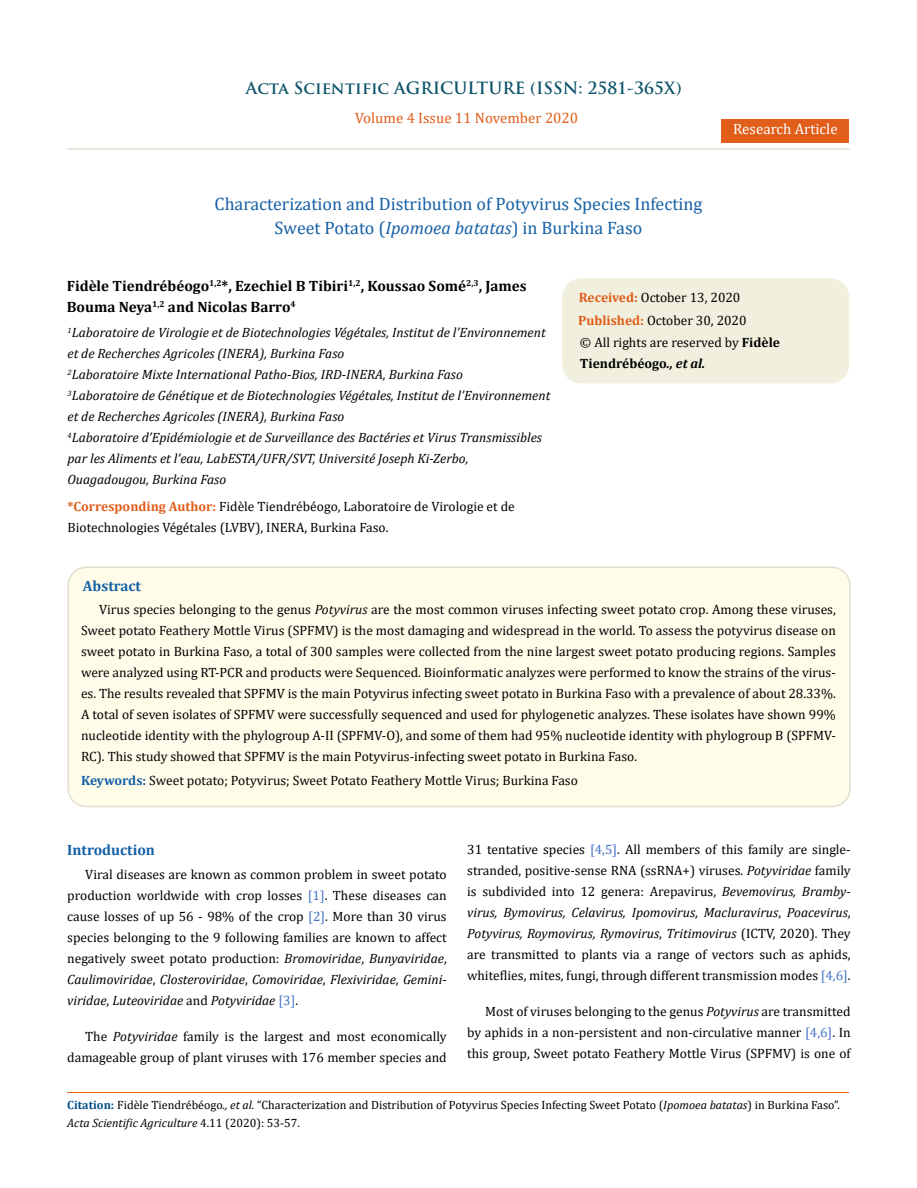
<style>
.page{position:relative;width:917px;height:1188px;background:#fff}
.page>*{position:absolute;margin:0;border:0;box-sizing:border-box;transform-origin:0 0}
.t1{font:18px/24px "Cambria";color:#1560a6;text-align:center}
.t2{font:700 16.5px "Trajan Pro";color:#0e546a}
.t3{font:700 15px/21px "Cambria";color:#000}
.t4{font:15px "Cambria";color:#e05d1a}
.t5{font:700 15px "Cambria";color:#1560a6}
.t6{font:15px "Cambria";color:#fff}
.t7{font:13.5px/21px "Cambria";color:#000;text-align:justify}
.t8{font:italic 13.5px/21px "Cambria";color:#000}
.t9{font:12px/18px "Cambria";color:#000}
.s1{font-style:italic}
.s2{font-weight:700;color:#e05d1a}
.s3{font-weight:700}
.s4{font-weight:700;font-style:italic}
.s5{font-weight:700;color:#1560a6}
.s6{color:#4472c4}
.s7{font-weight:700;color:#035089}
</style>
<div class="page">
<div style="left:721px;top:119px;width:128px;height:23px;background:#e05d1a"></div>
<div style="left:563px;top:279px;width:285px;height:104px;background:#f1f0de;border-radius:18px"></div>
<div style="left:562px;top:278px;width:287px;height:105px;border:2px solid #f1f0de;border-radius:18px"></div>
<div style="left:68px;top:567px;width:781px;height:240px;background:#fffde9;border-radius:18px"></div>
<div style="left:67px;top:567px;width:783px;height:240px;border:2px solid #e0dfcd;border-radius:18px"></div>
<hr style="left:67px;top:1093px;width:782px;height:1px;background:#e05d1a">
<hr style="left:67px;top:148px;width:782px;height:2px;background:#e0dfcd">
<p class="t2" style="left:246px;top:77px;width:437px">Acta Scientific AGRICULTURE (ISSN: 2581-365X)</p>
<p class="t4" style="left:355px;top:109px;width:224px">Volume 4 Issue 11 November 2020</p>
<h1 class="t1" style="left:214px;top:192px;width:489px">Characterization and Distribution of Potyvirus Species Infecting<br>Sweet Potato (<span class="s1">Ipomoea batatas</span>) in Burkina Faso</h1>
<p class="t6" style="left:733px;top:120px;width:106px">Research Article</p>
<p class="t3" style="left:67px;top:275px;width:461px">Fidèle Tiendrébéogo<sup>1,2</sup>*, Ezechiel B Tibiri<sup>1,2</sup>, Koussao Somé<sup>2,3</sup>, James<br>Bouma Neya<sup>1,2</sup> and Nicolas Barro<sup>4</sup></p>
<p class="t8" style="left:67px;top:322px;width:484px"><sup>1</sup>Laboratoire de Virologie et de Biotechnologies Végétales, Institut de l’Environnement et de Recherches Agricoles (INERA), Burkina Faso<br><sup>2</sup>Laboratoire Mixte International Patho-Bios, IRD-INERA, Burkina Faso<br><sup>3</sup>Laboratoire de Génétique et de Biotechnologies Végétales, Institut de l’Environnement et de Recherches Agricoles (INERA), Burkina Faso<br><sup>4</sup>Laboratoire d’Epidémiologie et de Surveillance des Bactéries et Virus Transmissibles par les Aliments et l’eau, LabESTA/UFR/SVT, Université Joseph Ki-Zerbo, Ouagadougou, Burkina Faso</p>
<p class="t7" style="left:67px;top:496px;width:449px"><span class="s2">*Corresponding Author:</span> Fidèle Tiendrébéogo, Laboratoire de Virologie et de<br>Biotechnologies Végétales (LVBV), INERA, Burkina Faso.</p>
<p class="t7" style="left:578px;top:286px;width:170px;line-height:23px"><span class="s2">Received:</span> October 13, 2020<br><span class="s2">Published:</span> October 30, 2020</p>
<p class="t7" style="left:580px;top:332px;width:202px">© All rights are reserved by <span class="s3">Fidèle<br>Tiendrébéogo</span><span class="s4">., et al.</span></p>
<p class="t5" style="left:83px;top:575px;width:60px">Abstract</p>
<p class="t7" style="left:81px;top:598px;width:756px;text-indent:18px">Virus species belonging to the genus <span class="s1">Potyvirus</span> are the most common viruses infecting sweet potato crop. Among these viruses, Sweet potato Feathery Mottle Virus (SPFMV) is the most damaging and widespread in the world. To assess the potyvirus disease on sweet potato in Burkina Faso, a total of 300 samples were collected from the nine largest sweet potato producing regions. Samples were analyzed using RT-PCR and products were Sequenced. Bioinformatic analyzes were performed to know the strains of the virus&shy;es. The results revealed that SPFMV is the main Potyvirus infecting sweet potato in Burkina Faso with a prevalence of about 28.33%.<br>A total of seven isolates of SPFMV were successfully sequenced and used for phylogenetic analyzes. These isolates have shown 99% nucleotide identity with the phylogroup A-II (SPFMV-O), and some of them had 95% nucleotide identity with phylogroup B (SPFMV-RC). This study showed that SPFMV is the main Potyvirus-infecting sweet potato in Burkina Faso.</p>
<p class="t7" style="left:81px;top:769px;width:498px"><span class="s5">Keywords:</span> Sweet potato; Potyvirus; Sweet Potato Feathery Mottle Virus; Burkina Faso</p>
<p class="t5" style="left:67px;top:839px;width:89px">Introduction</p>
<p class="t7" style="left:67px;top:864px;width:381px;text-indent:18px">Viral diseases are known as common problem in sweet potato production worldwide with crop losses <span class="s6">[1]</span>. These diseases can cause losses of up 56 - 98% of the crop <span class="s6">[2]</span>. More than 30 virus species belonging to the 9 following families are known to affect negatively sweet potato production: <span class="s1">Bromoviridae</span>, <span class="s1">Bunyaviridae</span>, <span class="s1">Caulimoviridae</span>, <span class="s1">Closteroviridae</span>, <span class="s1">Comoviridae</span>, <span class="s1">Flexiviridae</span>, <span class="s1">Gemini&shy;viridae</span>, <span class="s1">Luteoviridae</span> and <span class="s1">Potyviridae</span> <span class="s6">[3]</span>.</p>
<p class="t7" style="left:67px;top:1026px;width:381px;text-align:right">The <span class="s1">Potyviridae</span> family is the largest and most economically damageable group of plant viruses with 176 member species and</p>
<p class="t7" style="left:467px;top:839px;width:385px">31 tentative species <span class="s6">[4,5]</span>. All members of this family are single&shy;stranded, positive-sense RNA (ssRNA+) viruses. <span class="s1">Potyviridae</span> family is subdivided into 12 genera: Arepavirus, <span class="s1">Bevemovirus, Bramby&shy;virus, Bymovirus, Celavirus, Ipomovirus</span>, <span class="s1">Macluravirus</span>, <span class="s1">Poacevirus</span>, <span class="s1">Potyvirus, Roymovirus, Rymovirus</span>, <span class="s1">Tritimovirus</span> (ICTV, 2020). They are transmitted to plants via a range of vectors such as aphids, whiteflies, mites, fungi, through different transmission modes <span class="s6">[4,6]</span>.</p>
<p class="t7" style="left:467px;top:1001px;width:385px;text-indent:18px">Most of viruses belonging to the genus <span class="s1">Potyvirus</span> are transmitted by aphids in a non-persistent and non-circulative manner <span class="s6">[4,6]</span>. In this group, Sweet potato Feathery Mottle Virus (SPFMV) is one of</p>
<p class="t9" style="left:67px;top:1096px;width:774px"><span class="s7">Citation:</span> Fidèle Tiendrébéogo<span class="s1">., et al.</span> “Characterization and Distribution of Potyvirus Species Infecting Sweet Potato (<span class="s1">Ipomoea batatas</span>) in Burkina Faso”.<br><span class="s1">Acta Scientific Agriculture</span> 4.11 (2020): 53-57.</p>
</div>
